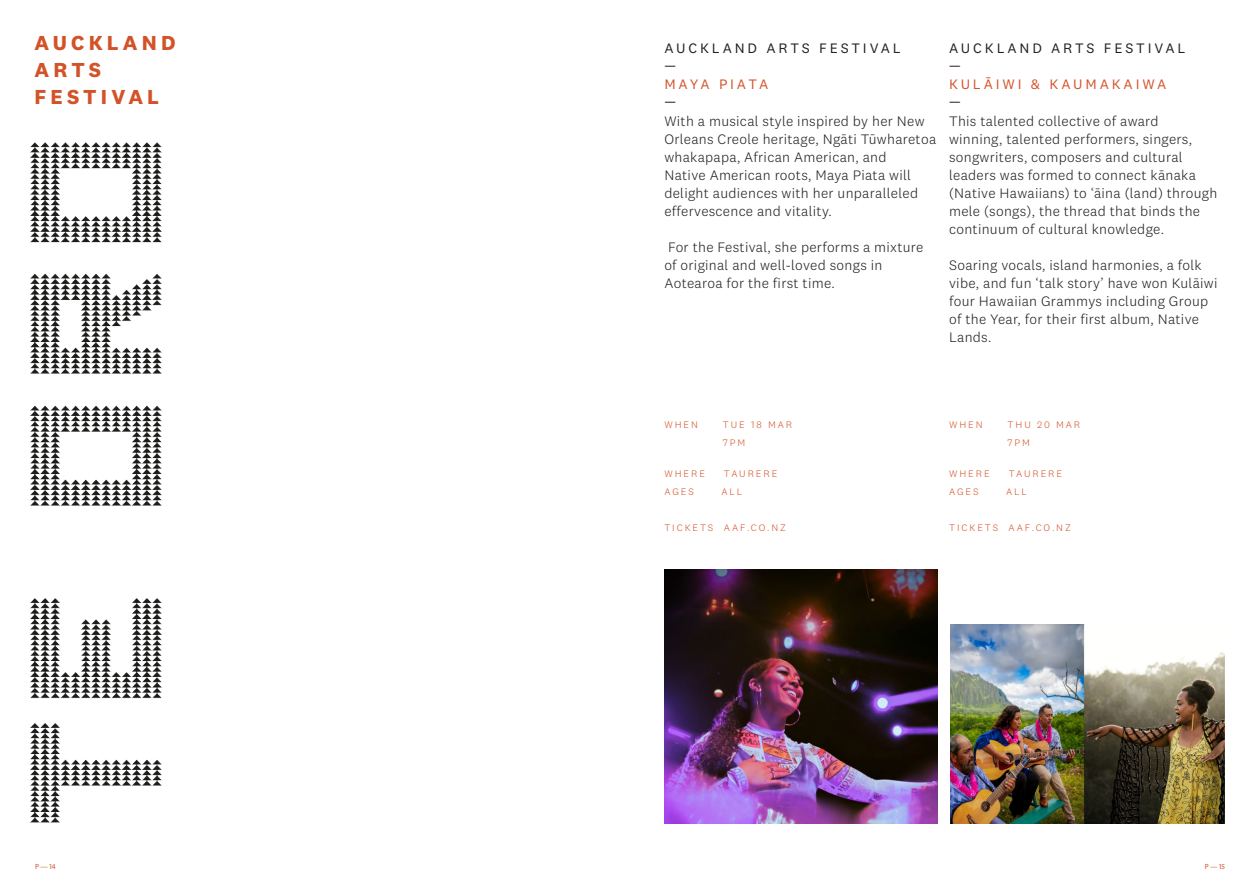
<style>
.page{position:relative;width:1259px;height:893px;background:#fff}
.page>*{position:absolute;margin:0;border:0;box-sizing:border-box;transform-origin:0 0}
.S1_DIN_Regular_14_18_CAPS{font:700 21px "National 2";letter-spacing:.2em;color:#d35329}
.S2__DIN_Regular_9_5_12_CAPS{font:300 14.25px/18px "National 2";letter-spacing:.02em;color:#231f20}
.S2__DIN_Regular_9_5_12_CAPS-2{font:14.25px "National 2";letter-spacing:.2em;color:#231f20}
.S2__DIN_Regular_9_5_12_CAPS-3{font:14.25px "National 2";letter-spacing:.2em;color:#d35329}
.S2__DIN_Regular_9_5_12_CAPS-4{font:14.25px "National 2";letter-spacing:.15em;color:#d35329}
.C_DETAILS{font:300 9.75px "National 2";letter-spacing:.2em;color:#d35329}
.t1{font:7.5px "Myriad Pro";color:#d35329}
</style>
<div class="page">
<img style="left:30px;top:142px;width:132px;height:681px">
<img style="left:664px;top:569px;width:273px;height:255px">
<img style="left:950px;top:624px;width:274px;height:200px">
<p class="S1_DIN_Regular_14_18_CAPS" style="left:34px;top:30px;width:143px">AUCKLAND</p>
<p class="S1_DIN_Regular_14_18_CAPS" style="left:34px;top:57px;width:68px">ARTS</p>
<p class="S1_DIN_Regular_14_18_CAPS" style="left:34px;top:84px;width:126px">FESTIVAL</p>
<p class="S2__DIN_Regular_9_5_12_CAPS-2" style="left:664px;top:39px;width:238px">AUCKLAND ARTS FESTIVAL</p>
<p class="S2__DIN_Regular_9_5_12_CAPS-2" style="left:664px;top:57px;width:13px">—</p>
<p class="S2__DIN_Regular_9_5_12_CAPS-4" style="left:664px;top:75px;width:105px">MAYA PIATA</p>
<p class="S2__DIN_Regular_9_5_12_CAPS-2" style="left:664px;top:93px;width:13px">—</p>
<p class="S2__DIN_Regular_9_5_12_CAPS" style="left:664px;top:112px;width:273px">With a musical style inspired by her New Orleans Creole heritage, Ngāti Tūwharetoa whakapapa, African American, and<br>Native American roots, Maya Piata will delight audiences with her unparalleled effervescence and vitality.</p>
<p class="S2__DIN_Regular_9_5_12_CAPS" style="left:664px;top:238px;width:260px">For the Festival, she performs a mixture of original and well-loved songs in<br>Aotearoa for the first time.</p>
<p class="S2__DIN_Regular_9_5_12_CAPS-2" style="left:949px;top:39px;width:238px">AUCKLAND ARTS FESTIVAL</p>
<p class="S2__DIN_Regular_9_5_12_CAPS-2" style="left:949px;top:57px;width:13px">—</p>
<p class="S2__DIN_Regular_9_5_12_CAPS-3" style="left:949px;top:75px;width:219px">KULĀIWI &amp; KAUMAKAIWA</p>
<p class="S2__DIN_Regular_9_5_12_CAPS-2" style="left:949px;top:93px;width:13px">—</p>
<p class="S2__DIN_Regular_9_5_12_CAPS" style="left:949px;top:112px;width:270px">This talented collective of award<br>winning, talented performers, singers, songwriters, composers and cultural leaders was formed to connect kānaka (Native Hawaiians) to ‘āina (land) through mele (songs), the thread that binds the continuum of cultural knowledge.</p>
<p class="S2__DIN_Regular_9_5_12_CAPS" style="left:949px;top:256px;width:270px">Soaring vocals, island harmonies, a folk vibe, and fun ‘talk story’ have won Kulāiwi four Hawaiian Grammys including Group of the Year, for their first album, Native Lands.</p>
<p class="C_DETAILS" style="left:664px;top:419px;width:35px">WHEN</p>
<p class="C_DETAILS" style="left:723px;top:419px;width:71px">TUE 18 MAR</p>
<p class="C_DETAILS" style="left:723px;top:437px;width:24px">7PM</p>
<p class="C_DETAILS" style="left:664px;top:468px;width:42px">WHERE</p>
<p class="C_DETAILS" style="left:724px;top:468px;width:55px">TAURERE</p>
<p class="C_DETAILS" style="left:664px;top:486px;width:31px">AGES</p>
<p class="C_DETAILS" style="left:721px;top:486px;width:22px">ALL</p>
<p class="C_DETAILS" style="left:664px;top:522px;width:123px">TICKETS AAF.CO.NZ</p>
<p class="C_DETAILS" style="left:949px;top:419px;width:35px">WHEN</p>
<p class="C_DETAILS" style="left:1007px;top:419px;width:74px">THU 20 MAR</p>
<p class="C_DETAILS" style="left:1007px;top:437px;width:24px">7PM</p>
<p class="C_DETAILS" style="left:949px;top:468px;width:42px">WHERE</p>
<p class="C_DETAILS" style="left:1008px;top:468px;width:55px">TAURERE</p>
<p class="C_DETAILS" style="left:949px;top:486px;width:31px">AGES</p>
<p class="C_DETAILS" style="left:1006px;top:486px;width:22px">ALL</p>
<p class="C_DETAILS" style="left:949px;top:522px;width:123px">TICKETS AAF.CO.NZ</p>
<p class="t1" style="left:35px;top:861px;width:22px">P — 14</p>
<p class="t1" style="left:1204px;top:861px;width:22px">P — 15</p>
</div>
